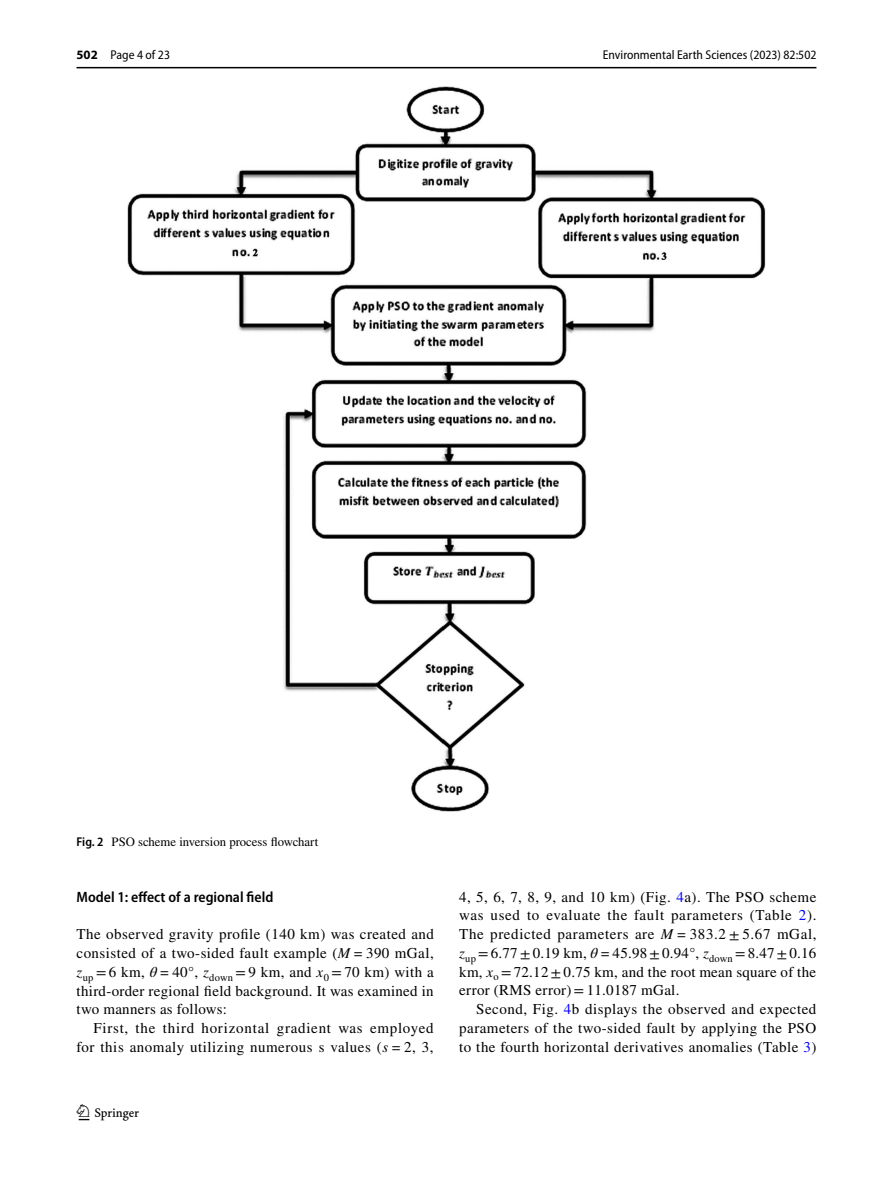
<style>
.page{position:relative;width:893px;height:1187px;background:#fff}
.page>*{position:absolute;margin:0;border:0;box-sizing:border-box;transform-origin:0 0}
.t1{font:22.5px "Springnew Regular 2";color:#000}
.t2{font:15px/18.8px "STIX";letter-spacing:.025em;color:#000;text-align:justify}
.t3{font:600 semi-condensed 15px "Myriad Pro";color:#000}
.t4{font:semi-condensed 12.75px "Myriad Pro";color:#000}
.t5{font:12.75px "STIX";color:#000}
.s1{font-weight:700;font-stretch:normal}
.s2{font-family:"Myriad Pro";font-weight:600;font-stretch:semi-condensed}
.s3{font-style:italic}
.s4{color:#00f}
</style>
<div class="page">
<hr style="left:77px;top:67px;width:739px;height:1px;background:#000">
<img style="left:128px;top:87px;width:637px;height:724px">
<p class="t4" style="left:77px;top:48px;width:95px"><span class="s1">502</span> Page 4 of 23</p>
<p class="t4" style="left:603px;top:48px;width:215px">Environmental Earth Sciences (2023) 82:502</p>
<p class="t5" style="left:77px;top:833px;width:243px"><span class="s2">Fig. 2</span> PSO scheme inversion process flowchart</p>
<p class="t3" style="left:77px;top:888px;width:198px">Model 1: effect of a regional field</p>
<p class="t2" style="left:77px;top:925px;width:359px">The observed gravity profile (140 km) was created and consisted of a two-sided fault example (<span class="s3">M =</span> 390 mGal, <span class="s3">z</span><sub>up</sub> = 6 km, <span class="s3">θ =</span> 40°, <span class="s3">z</span><sub>down</sub> = 9 km, and <span class="s3">x</span><sub>0</sub> = 70 km) with a third-order regional field background. It was examined in two manners as follows:</p>
<p class="t2" style="left:77px;top:1019px;width:359px;text-align:right">First, the third horizontal gradient was employed for this anomaly utilizing numerous s values (<span class="s3">s =</span> 2, 3,</p>
<h1 class="t1" style="left:79px;top:1104px;width:62px">1 3</h1>
<p class="t2" style="left:459px;top:888px;width:359px">4, 5, 6, 7, 8, 9, and 10 km) (Fig. <span class="s4">4</span>a). The PSO scheme was used to evaluate the fault parameters (Table <span class="s4">2</span>).<br>The predicted parameters are <span class="s3">M =</span> 383.2 ± 5.67 mGal, <span class="s3">z</span><sub>up</sub> =6.77±0.19 km, <span class="s3">θ=</span>45.98±0.94°, <span class="s3">z</span><sub>down</sub> =8.47±0.16 km, <span class="s3">x</span><sub>o</sub> =72.12±0.75 km, and the root mean square of the error (RMS error)=11.0187 mGal.</p>
<p class="t2" style="left:459px;top:1000px;width:359px;text-indent:17px">Second, Fig. <span class="s4">4</span>b displays the observed and expected parameters of the two-sided fault by applying the PSO to the fourth horizontal derivatives anomalies (Table <span class="s4">3</span>)</p>
</div>
